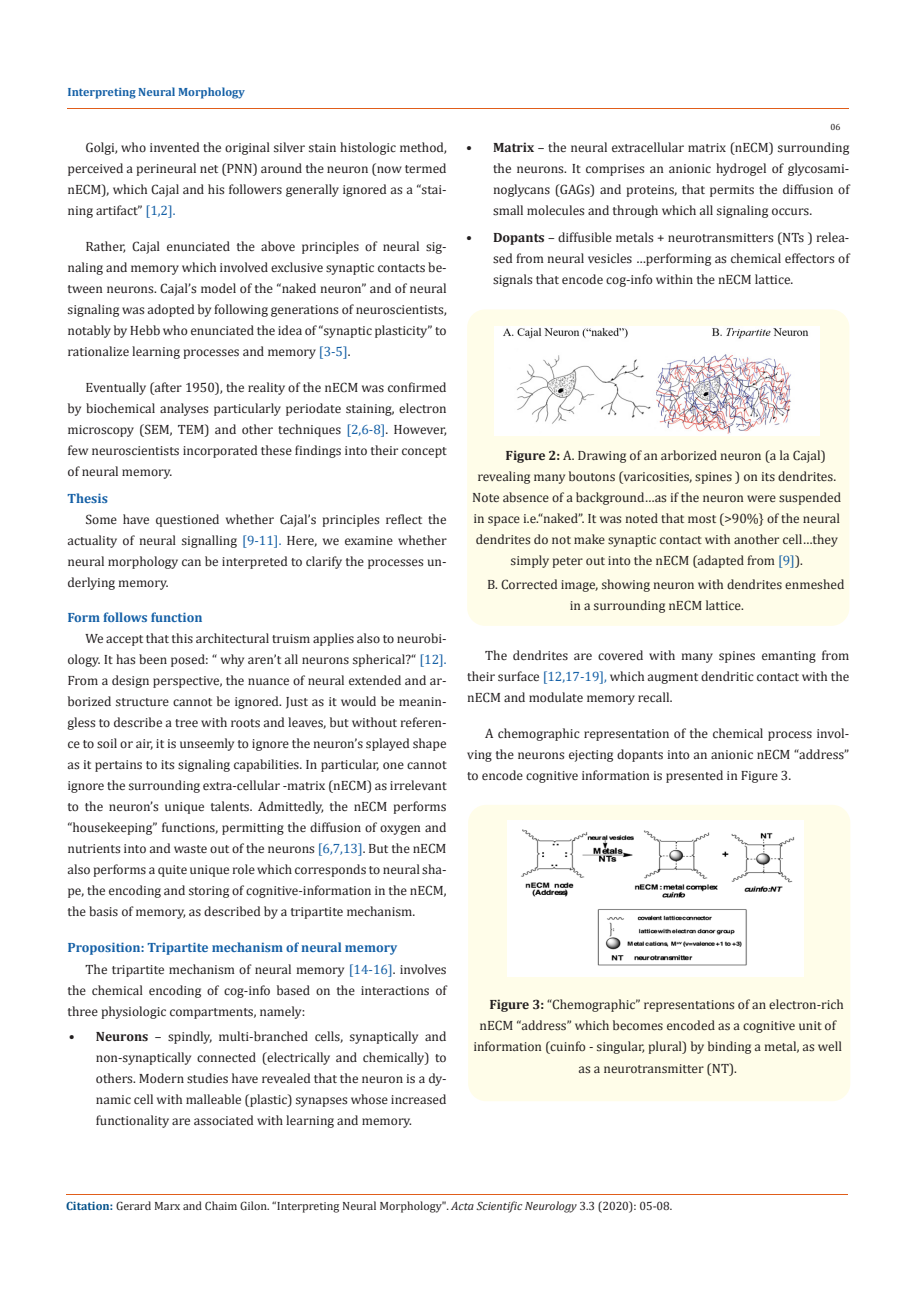
<style>
.page{position:relative;width:917px;height:1298px;background:#fff}
.page>*{position:absolute;margin:0;border:0;box-sizing:border-box;transform-origin:0 0}
.t1{font:13.5px/21px "Cambria";color:#231f20;text-align:justify}
.t2{font:700 13.5px "Cambria";color:#1560a6}
.t3{font:12px "Cambria";color:#231f20}
.t4{font:700 12px "Cambria";color:#1560a6}
.t5{font:9px "Cambria";color:#231f20}
.s1{color:#1560a6}
.s2{font-weight:700}
.s3{font-weight:700;color:#035089}
.s4{font-style:italic}
</style>
<div class="page">
<hr style="left:67px;top:109px;width:782px;height:1px;background:#e05d1a">
<div style="left:467px;top:309px;width:382px;height:317px;background:#fffde9;border-radius:18px"></div>
<img style="left:494px;top:326px;width:325px;height:109px">
<div style="left:468px;top:805px;width:382px;height:296px;background:#fffde9;border-radius:18px"></div>
<img style="left:507px;top:821px;width:296px;height:155px">
<hr style="left:66px;top:1194px;width:782px;height:1px;background:#e05d1a">
<p class="t4" style="left:68px;top:83px;width:179px">Interpreting Neural Morphology</p>
<p class="t1" style="left:68px;top:136px;width:381px;text-indent:18px">Golgi, who invented the original silver stain histologic method, perceived a perineural net (PNN) around the neuron (now termed nECM), which Cajal and his followers generally ignored as a “stai&shy;ning artifact” <span class="s1">[1,2].</span></p>
<p class="t1" style="left:68px;top:235px;width:381px;text-indent:18px">Rather, Cajal enunciated the above principles of neural sig&shy;naling and memory which involved exclusive synaptic contacts be&shy;tween neurons. Cajal’s model of the “naked neuron” and of neural signaling was adopted by following generations of neuroscientists, notably by Hebb who enunciated the idea of “synaptic plasticity” to rationalize learning processes and memory <span class="s1">[3-5]</span>.</p>
<p class="t1" style="left:68px;top:376px;width:381px;text-indent:18px">Eventually (after 1950), the reality of the nECM was confirmed by biochemical analyses particularly periodate staining, electron microscopy (SEM, TEM) and other techniques <span class="s1">[2,6-8]</span>. However, few neuroscientists incorporated these findings into their concept of neural memory.</p>
<p class="t2" style="left:67px;top:489px;width:42px">Thesis</p>
<p class="t1" style="left:67px;top:509px;width:380px;text-indent:18px">Some have questioned whether Cajal’s principles reflect the actuality of neural signalling <span class="s1">[9-11].</span> Here, we examine whether neural morphology can be interpreted to clarify the processes un&shy;derlying memory.</p>
<p class="t2" style="left:67px;top:607px;width:137px">Form follows function</p>
<p class="t1" style="left:67px;top:628px;width:380px;text-indent:18px">We accept that this architectural truism applies also to neurobi&shy;ology. It has been posed: “ why aren’t all neurons spherical?“ <span class="s1">[12].<br></span>From a design perspective, the nuance of neural extended and ar&shy;borized structure cannot be ignored. Just as it would be meanin&shy;gless to describe a tree with roots and leaves, but without referen&shy;ce to soil or air, it is unseemly to ignore the neuron’s splayed shape as it pertains to its signaling capabilities. In particular, one cannot ignore the surrounding extra-cellular -matrix (nECM) as irrelevant to the neuron’s unique talents. Admittedly, the nECM performs “housekeeping” functions, permitting the diffusion of oxygen and nutrients into and waste out of the neurons <span class="s1">[6,7,13]</span>. But the nECM also performs a quite unique role which corresponds to neural sha&shy;pe, the encoding and storing of cognitive-information in the nECM, the basis of memory, as described by a tripartite mechanism.</p>
<p class="t2" style="left:67px;top:937px;width:331px">Proposition: Tripartite mechanism of neural memory</p>
<p class="t1" style="left:68px;top:958px;width:380px;text-indent:18px">The tripartite mechanism of neural memory <span class="s1">[14-16]</span>. involves the chemical encoding of cog-info based on the interactions of three physiologic compartments, namely:</p>
<p class="t1" style="left:96px;top:1026px;width:352px;text-indent:-27px"><span class="s2">• Neurons</span> – spindly, multi-branched cells, synaptically and non-synaptically connected (electrically and chemically) to others. Modern studies have revealed that the neuron is a dy&shy;namic cell with malleable (plastic) synapses whose increased functionality are associated with learning and memory.</p>
<p class="t5" style="left:830px;top:122px;width:11px">06</p>
<p class="t1" style="left:493px;top:136px;width:358px;text-indent:-27px"><span class="s2">• Matrix</span> – the neural extracellular matrix (nECM) surrounding the neurons. It comprises an anionic hydrogel of glycosami&shy;noglycans (GAGs) and proteins, that permits the diffusion of small molecules and through which all signaling occurs.</p>
<p class="t1" style="left:493px;top:226px;width:358px;text-indent:-27px"><span class="s2">• Dopants</span> – diffusible metals + neurotransmitters (NTs ) relea&shy;sed from neural vesicles …performing as chemical effectors of signals that encode cog-info within the nECM lattice.</p>
<p class="t1" style="left:505px;top:445px;width:322px"><span class="s2">Figure 2:</span> A. Drawing of an arborized neuron (a la Cajal)</p>
<p class="t1" style="left:477px;top:466px;width:360px">revealing many boutons (varicosities, spines ) on its dendrites.</p>
<p class="t1" style="left:472px;top:487px;width:370px">Note absence of a background…as if the neuron were suspended</p>
<p class="t1" style="left:473px;top:508px;width:368px">in space i.e.“naked”. It was noted that most (&gt;90%} of the neural</p>
<p class="t1" style="left:475px;top:529px;width:363px">dendrites do not make synaptic contact with another cell…they</p>
<p class="t1" style="left:510px;top:550px;width:294px">simply peter out into the nECM (adapted from <span class="s1">[9]</span>).</p>
<p class="t1" style="left:569px;top:574px;width:276px;text-indent:-83px">B. Corrected image, showing neuron with dendrites enmeshed in a surrounding nECM lattice.</p>
<p class="t1" style="left:467px;top:644px;width:384px;text-indent:18px">The dendrites are covered with many spines emanting from their surface <span class="s1">[12,17-19],</span> which augment dendritic contact with the nECM and modulate memory recall.</p>
<p class="t1" style="left:467px;top:722px;width:384px;text-indent:18px">A chemographic representation of the chemical process invol&shy;ving the neurons ejecting dopants into an anionic nECM “address” to encode cognitive information is presented in Figure 3.</p>
<p class="t1" style="left:489px;top:994px;width:356px"><span class="s2">Figure 3:</span> “Chemographic” representations of an electron-rich</p>
<p class="t1" style="left:479px;top:1015px;width:358px">nECM “address” which becomes encoded as a cognitive unit of</p>
<p class="t1" style="left:473px;top:1036px;width:370px">information (cuinfo - singular, plural) by binding a metal, as well</p>
<p class="t1" style="left:578px;top:1057px;width:160px">as a neurotransmitter (NT).</p>
<p class="t3" style="left:66px;top:1199px;width:608px"><span class="s3">Citation:</span> Gerard Marx and Chaim Gilon. “Interpreting Neural Morphology". <span class="s4">Acta Scientific Neurology</span> 3.3 (2020): 05-08.</p>
</div>
